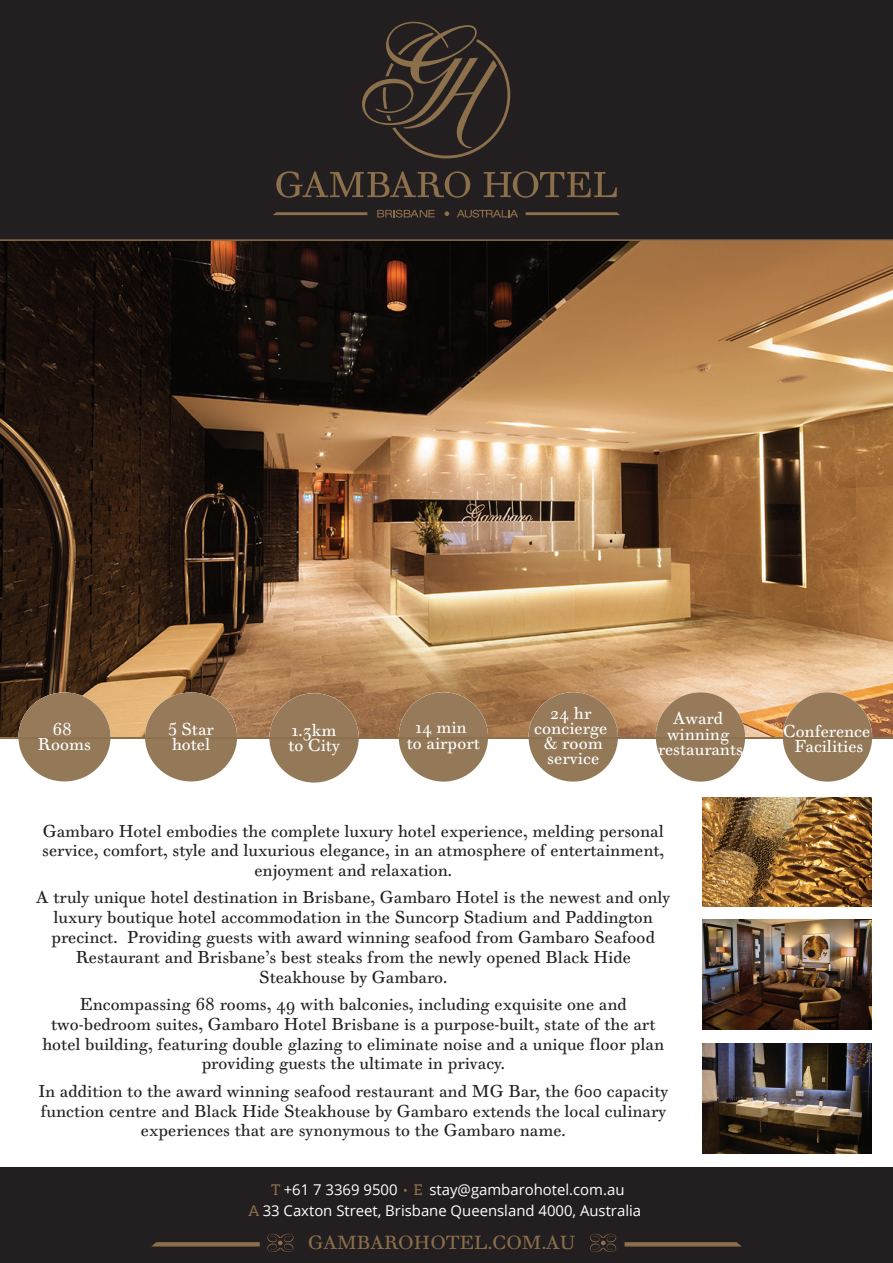
<style>
.page{position:relative;width:893px;height:1263px;background:#fff}
.page>*{position:absolute;margin:0;border:0;box-sizing:border-box;transform-origin:0 0}
.t1{font:18.15px "STF Walbaum Text CE";color:#8c6f4b}
.t2{font:16.5px/19.8px "STF Walbaum Text CE";color:#231f20;text-align:center}
.t3{font:16.5px/15.3px "STF Walbaum Text CE";color:#fff;text-align:center}
.t4{font:14.85px/21.1px "Open Sans";color:#fff;text-align:center}
.s1{font-family:"Aleo";color:#8c6f4b}
</style>
<div class="page">
<div style="left:0;top:0;width:893px;height:267px;background:#231f20"></div>
<img style="left:0;top:241px;width:893px;height:496px">
<hr style="left:0;top:737px;width:893px;height:2px;background:#8c6f4b">
<div style="left:0;top:1167px;width:893px;height:96px;background:#231f20"></div>
<svg style="left:276px;top:171px;width:194px;height:27px"></svg>
<svg style="left:484px;top:171px;width:133px;height:27px"></svg>
<svg style="left:526px;top:212px;width:94px;height:3px"></svg>
<svg style="left:273px;top:212px;width:94px;height:3px"></svg>
<svg style="left:377px;top:210px;width:58px;height:8px"></svg>
<svg style="left:445px;top:211px;width:4px;height:5px"></svg>
<svg style="left:457px;top:210px;width:61px;height:8px"></svg>
<svg style="left:362px;top:22px;width:148px;height:136px"></svg>
<svg style="left:267px;top:1234px;width:26px;height:18px"></svg>
<svg style="left:590px;top:1234px;width:26px;height:18px"></svg>
<svg style="left:152px;top:1242px;width:108px;height:4px"></svg>
<svg style="left:625px;top:1242px;width:116px;height:4px"></svg>
<img style="left:18px;top:692px;width:92px;height:45px">
<svg style="left:18px;top:739px;width:92px;height:42px"></svg>
<img style="left:269px;top:693px;width:90px;height:44px">
<svg style="left:269px;top:739px;width:90px;height:43px"></svg>
<img style="left:529px;top:692px;width:89px;height:45px">
<svg style="left:529px;top:739px;width:89px;height:43px"></svg>
<img style="left:399px;top:692px;width:89px;height:45px">
<svg style="left:399px;top:739px;width:89px;height:43px"></svg>
<img style="left:145px;top:692px;width:92px;height:45px">
<svg style="left:145px;top:739px;width:92px;height:42px"></svg>
<img style="left:656px;top:692px;width:89px;height:45px">
<svg style="left:656px;top:739px;width:89px;height:43px"></svg>
<img style="left:783px;top:692px;width:89px;height:45px">
<svg style="left:783px;top:739px;width:89px;height:43px"></svg>
<hr style="left:0;top:239px;width:893px;height:2px;background:#8c6f4b">
<img style="left:702px;top:919px;width:170px;height:111px">
<img style="left:702px;top:1044px;width:170px;height:109px">
<img style="left:702px;top:797px;width:170px;height:110px">
<p class="t3" style="left:168px;top:722px;width:48px;text-align:left">5 Star hotel</p>
<p class="t3" style="left:38px;top:722px;width:54px">68<br>Rooms</p>
<p class="t3" style="left:288px;top:723px;width:53px;text-align:left">1.3km to City</p>
<p class="t3" style="left:407px;top:721px;width:75px">14 min<br>to airport</p>
<p class="t3" style="left:534px;top:706px;width:75px">24 hr concierge &amp; room service</p>
<p class="t3" style="left:658px;top:712px;width:86px">Award winning restaurants</p>
<p class="t2" style="left:42px;top:822px;width:623px">Gambaro Hotel embodies the complete luxury hotel experience, melding personal service, comfort, style and luxurious elegance, in an atmosphere of entertainment, enjoyment and relaxation.</p>
<p class="t2" style="left:36px;top:889px;width:635px">A truly unique hotel destination in Brisbane, Gambaro Hotel is the newest and only luxury boutique hotel accommodation in the Suncorp Stadium and Paddington precinct. Providing guests with award winning seafood from Gambaro Seafood Restaurant and Brisbane’s best steaks from the newly opened Black Hide Steakhouse by Gambaro.</p>
<p class="t2" style="left:42px;top:995px;width:623px">Encompassing 68 rooms, 49 with balconies, including exquisite one and two-bedroom suites, Gambaro Hotel Brisbane is a purpose-built, state of the art hotel building, featuring double glazing to eliminate noise and a unique floor plan providing guests the ultimate in privacy.</p>
<p class="t2" style="left:38px;top:1082px;width:631px">In addition to the award winning seafood restaurant and MG Bar, the 600 capacity function centre and Black Hide Steakhouse by Gambaro extends the local culinary experiences that are synonymous to the Gambaro name.</p>
<p class="t4" style="left:248px;top:1179px;width:395px"><span class="s1">T</span> +61 7 3369 9500 <span class="s1">E</span> stay@gambarohotel.com.au<br><span class="s1">A</span> 33 Caxton Street, Brisbane Queensland 4000, Australia</p>
<p class="t1" style="left:308px;top:1232px;width:269px">GAMBAROHOTEL.COM.AU</p>
<p class="t3" style="left:783px;top:724px;width:89px">Conference<br>Facilities</p>
</div>
